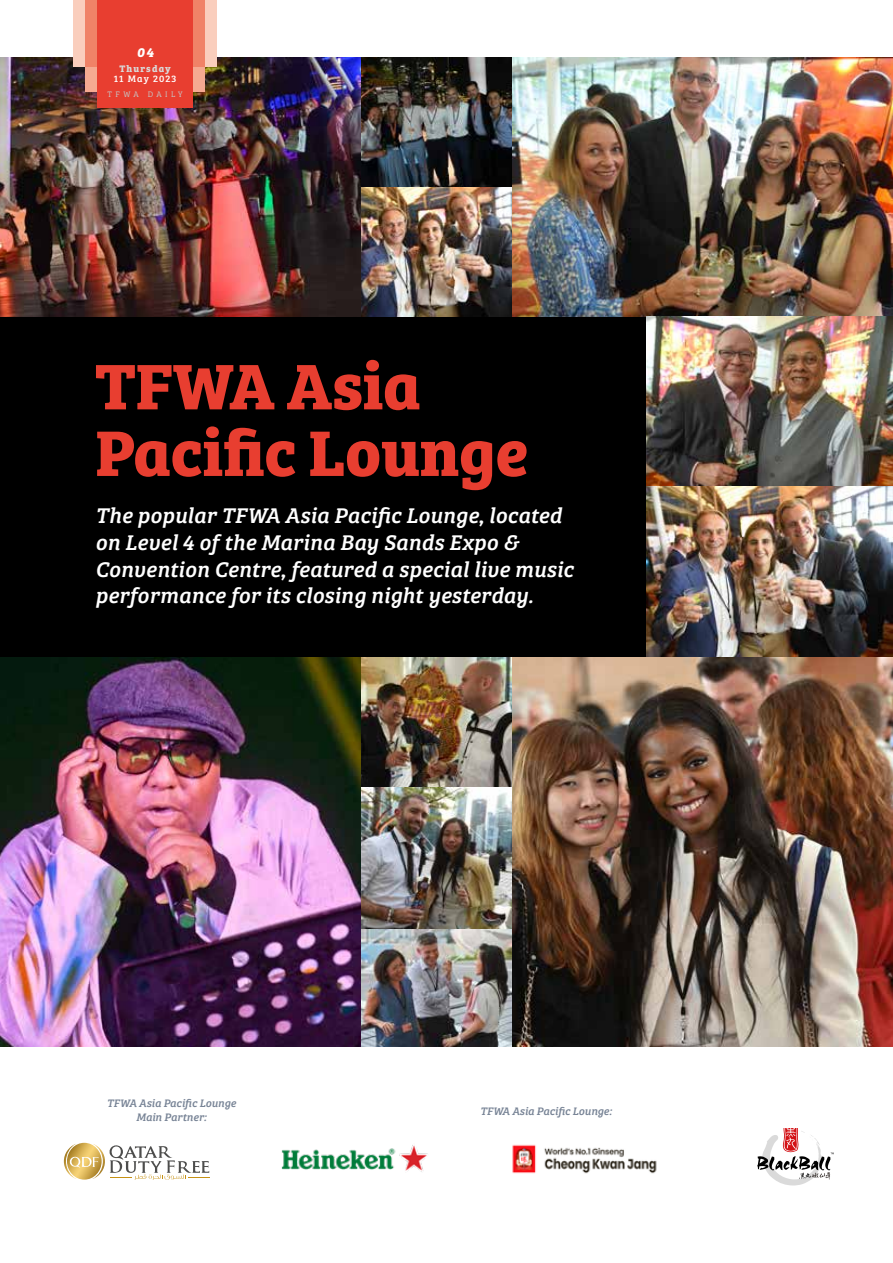
<style>
.page{position:relative;width:893px;height:1263px;background:#fff}
.page>*{position:absolute;margin:0;border:0;box-sizing:border-box;transform-origin:0 0}
.t1{font:700 66.6px/66.6px "Bree Serif";letter-spacing:-.005em;color:#e83e30}
.t2{font:italic 22.05px/26.7px "Bree Serif";letter-spacing:.01em;color:#fff}
.t3{font:italic 700 13.5px "Bree Serif";color:#fff}
.t4{font:italic 11.25px/13.5px "Bree Serif";color:#788496;text-align:center}
.t5{font:9.75px "Bree Serif";letter-spacing:.11em;color:#fff}
.t6{font:700 9.75px "Bree Serif";letter-spacing:.12em;color:#dadada}
.t7{font:8.25px "Bree Serif Lt";letter-spacing:.42em;color:#c6c6c6}
</style>
<div class="page">
<div style="left:0;top:301px;width:672px;height:356px;background:#000"></div>
<img style="left:0;top:57px;width:893px;height:260px">
<div style="left:73px;top:0;width:144px;height:67px;background:#facebd"></div>
<div style="left:85px;top:67px;width:120px;height:24px;background:#f5a991"></div>
<div style="left:85px;top:0;width:120px;height:67px;background:#f08267"></div>
<div style="left:97px;top:0;width:96px;height:108px;background:#e83e30"></div>
<svg style="left:63px;top:1142px;width:147px;height:38px"></svg>
<img style="left:281px;top:1145px;width:147px;height:27px">
<img style="left:512px;top:1144px;width:145px;height:30px">
<svg style="left:757px;top:1128px;width:77px;height:57px"></svg>
<img style="left:647px;top:317px;width:246px;height:340px">
<img style="left:0;top:657px;width:361px;height:390px">
<img style="left:512px;top:657px;width:381px;height:390px">
<img style="left:361px;top:657px;width:151px;height:272px">
<img style="left:361px;top:929px;width:151px;height:118px">
<p class="t3" style="left:137px;top:42px;width:18px">04</p>
<p class="t7" style="left:108px;top:89px;width:77px">TFWA DAILY</p>
<p class="t6" style="left:119px;top:61px;width:53px">Thursday</p>
<p class="t5" style="left:114px;top:71px;width:64px">11 May 2023</p>
<h1 class="t1" style="left:95px;top:348px;width:435px">TFWA Asia<br>Pacific Lounge</h1>
<p class="t2" style="left:95px;top:501px;width:480px">The popular TFWA Asia Pacific Lounge, located on Level 4 of the Marina Bay Sands Expo &amp; Convention Centre, featured a special live music performance for its closing night yesterday.</p>
<p class="t4" style="left:107px;top:1096px;width:131px">TFWA Asia Pacific Lounge<br>Main Partner:</p>
<p class="t4" style="left:480px;top:1103px;width:133px">TFWA Asia Pacific Lounge:</p>
</div>
